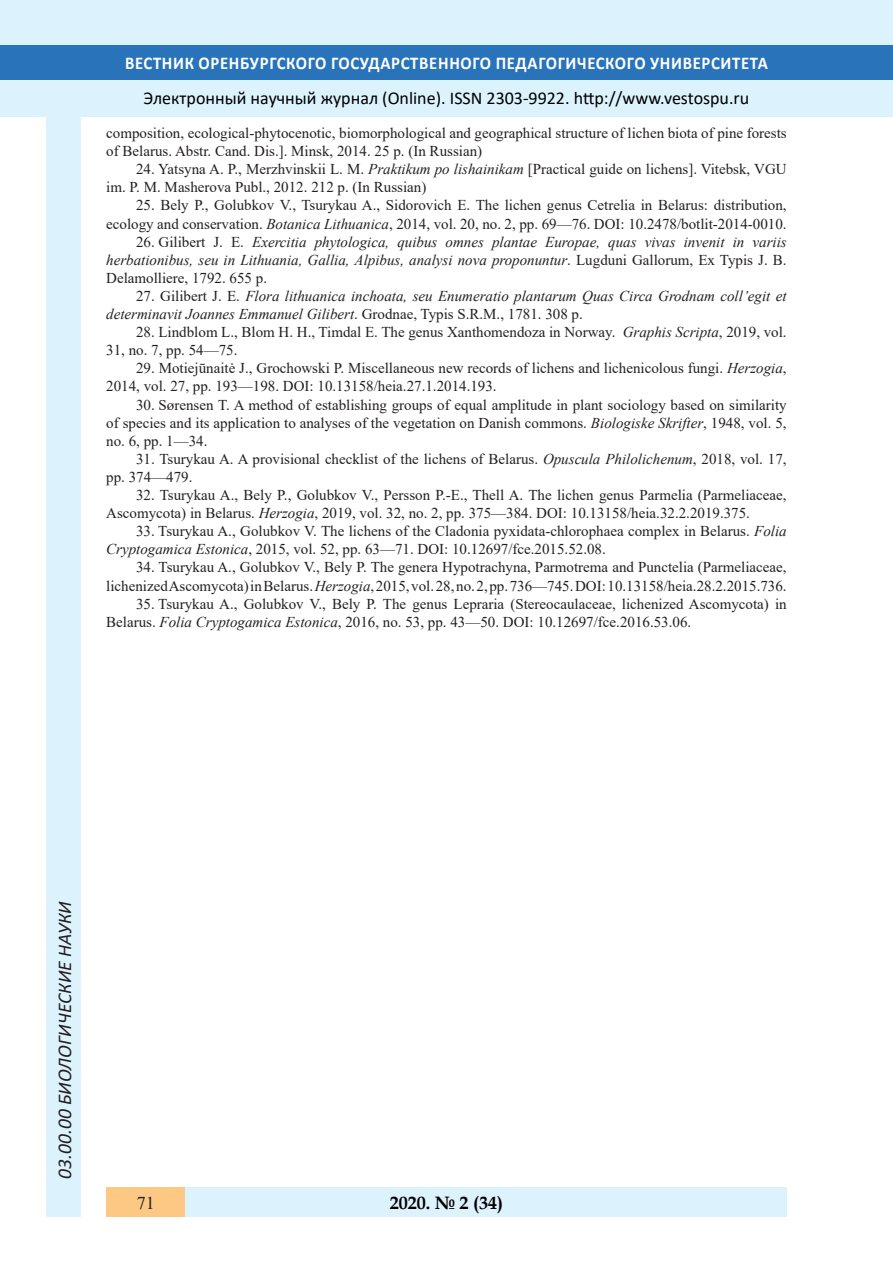
<style>
.page{position:relative;width:893px;height:1263px;background:#fff}
.page>*{position:absolute;margin:0;border:0;box-sizing:border-box;transform-origin:0 0}
.t1{font:italic 19.5px "Calibri";color:#231f20}
.t2{font:18px "Calibri";color:#000}
.t3{font:700 18px "Calibri";letter-spacing:.04em;color:#fff;scale:.93 1}
.t4{font:700 18px "Book Antiqua";color:#000}
.t5{font:18px "Times New Roman";color:#231f20}
.литература{font:15px/18.1px "Times New Roman";color:#231f20}
.литература-2{font:italic 15px/18.1px "Times New Roman";color:#231f20;text-align:justify}
.s1{font-style:italic}
.s2{font-style:normal}
</style>
<div class="page">
<div style="left:0;top:0;width:893px;height:116px;background:#dcf2fc"></div>
<div style="left:0;top:45px;width:893px;height:34px;background:#2873ba"></div>
<div style="left:47px;top:116px;width:34px;height:1101px;background:#dcf2fc"></div>
<div style="left:106px;top:1188px;width:681px;height:29px;background:#dcf2fc"></div>
<div style="left:106px;top:1188px;width:79px;height:29px;background:#fdc784"></div>
<p class="t3" style="left:125px;top:50px;width:693px">ВЕСТНИК ОРЕНБУРГСКОГО ГОСУДАРСТВЕННОГО ПЕДАГОГИЧЕСКОГО УНИВЕРСИТЕТА</p>
<p class="t2" style="left:144px;top:85px;width:607px">Электронный научный журнал (Online). ISSN 2303-9922. http://www.vestospu.ru</p>
<p class="литература" style="left:106px;top:123px;width:682px">composition, ecological-phytocenotic, biomorphological and geographical structure of lichen biota of pine forests of Belarus. Abstr. Cand. Dis.]. Minsk, 2014. 25 p. (In Russian)</p>
<p class="литература" style="left:106px;top:160px;width:682px;text-indent:30px">24. Yatsyna A. P., Merzhvinskii L. M. <span class="s1">Praktikum po lishainikam</span> [Practical guide on lichens]. Vitebsk, VGU im. P. M. Masherova Publ., 2012. 212 p. (In Russian)</p>
<p class="литература" style="left:106px;top:196px;width:682px;text-align:right">25. Bely P., Golubkov V., Tsurykau A., Sidorovich E. The lichen genus Cetrelia in Belarus: distribution, ecology and conservation. <span class="s1">Botanica Lithuanica</span>, 2014, vol. 20, no. 2, pp. 69—76. DOI: 10.2478/botlit-2014-0010.</p>
<p class="литература-2" style="left:106px;top:232px;width:682px;text-indent:30px"><span class="s2">26. Gilibert J. E.</span> Exercitia phytologica, quibus omnes plantae Europae, quas vivas invenit in variis herbationibus, seu in Lithuania, Gallia, Alpibus, analysi nova proponuntur<span class="s2">. Lugduni Gallorum, Ex Typis J. B.<br>Delamolliere, 1792. 655 p.</span></p>
<p class="литература-2" style="left:106px;top:286px;width:682px;text-indent:30px"><span class="s2">27. Gilibert J. E.</span> Flora lithuanica inchoata, seu Enumeratio plantarum Quas Circa Grodnam coll’egit et determinavit Joannes Emmanuel Gilibert<span class="s2">. Grodnae, Typis S.R.M., 1781. 308 p.</span></p>
<p class="литература" style="left:106px;top:323px;width:682px;text-indent:30px">28. Lindblom L., Blom H. H., Timdal E. The genus Xanthomendoza in Norway. <span class="s1">Graphis Scripta</span>, 2019, vol.<br>31, no. 7, pp. 54—75.</p>
<p class="литература" style="left:106px;top:359px;width:682px;text-indent:30px">29. Motiejūnaitė J., Grochowski P. Miscellaneous new records of lichens and lichenicolous fungi. <span class="s1">Herzogia</span>,<br>2014, vol. 27, pp. 193—198. DOI: 10.13158/heia.27.1.2014.193.</p>
<p class="литература" style="left:106px;top:395px;width:682px;text-align:justify;text-indent:30px">30. Sørensen T. A method of establishing groups of equal amplitude in plant sociology based on similarity of species and its application to analyses of the vegetation on Danish commons. <span class="s1">Biologiske Skrifter</span>, 1948, vol. 5, no. 6, pp. 1—34.</p>
<p class="литература" style="left:106px;top:449px;width:682px;text-indent:30px">31. Tsurykau A. A provisional checklist of the lichens of Belarus. <span class="s1">Opuscula Philolichenum</span>, 2018, vol. 17, pp. 374—479.</p>
<p class="литература" style="left:106px;top:485px;width:682px;text-indent:30px">32. Tsurykau A., Bely P., Golubkov V., Persson P.-E., Thell A. The lichen genus Parmelia (Parmeliaceae,<br>Ascomycota) in Belarus. <span class="s1">Herzogia</span>, 2019, vol. 32, no. 2, pp. 375—384. DOI: 10.13158/heia.32.2.2019.375.</p>
<p class="литература" style="left:106px;top:522px;width:682px;text-indent:30px">33. Tsurykau A., Golubkov V. The lichens of the Cladonia pyxidata-chlorophaea complex in Belarus. <span class="s1">Folia<br>Cryptogamica Estonica</span>, 2015, vol. 52, pp. 63—71. DOI: 10.12697/fce.2015.52.08.</p>
<p class="литература" style="left:106px;top:558px;width:682px;text-align:right">34. Tsurykau A., Golubkov V., Bely P. The genera Hypotrachyna, Parmotrema and Punctelia (Parmeliaceae, lichenized Ascomycota) in Belarus.<span class="s1">Herzogia</span>, 2015,vol. 28, no. 2,pp. 736—745. DOI: 10.13158/heia.28.2.2015.736.</p>
<p class="литература" style="left:106px;top:594px;width:682px;text-indent:30px">35. Tsurykau A., Golubkov V., Bely P. The genus Lepraria (Stereocaulaceae, lichenized Ascomycota) in<br>Belarus. <span class="s1">Folia Cryptogamica Estonica</span>, 2016, no. 53, pp. 43—50. DOI: 10.12697/fce.2016.53.06.</p>
<h1 class="t1" style="left:51px;top:1179px;width:279px;rotate:-90deg">03.00.00 БИОЛОГИЧЕСКИЕ НАУКИ</h1>
<p class="t5" style="left:137px;top:1190px;width:19px">71</p>
<p class="t4" style="left:390px;top:1190px;width:115px">2020. № 2 (34)</p>
</div>
